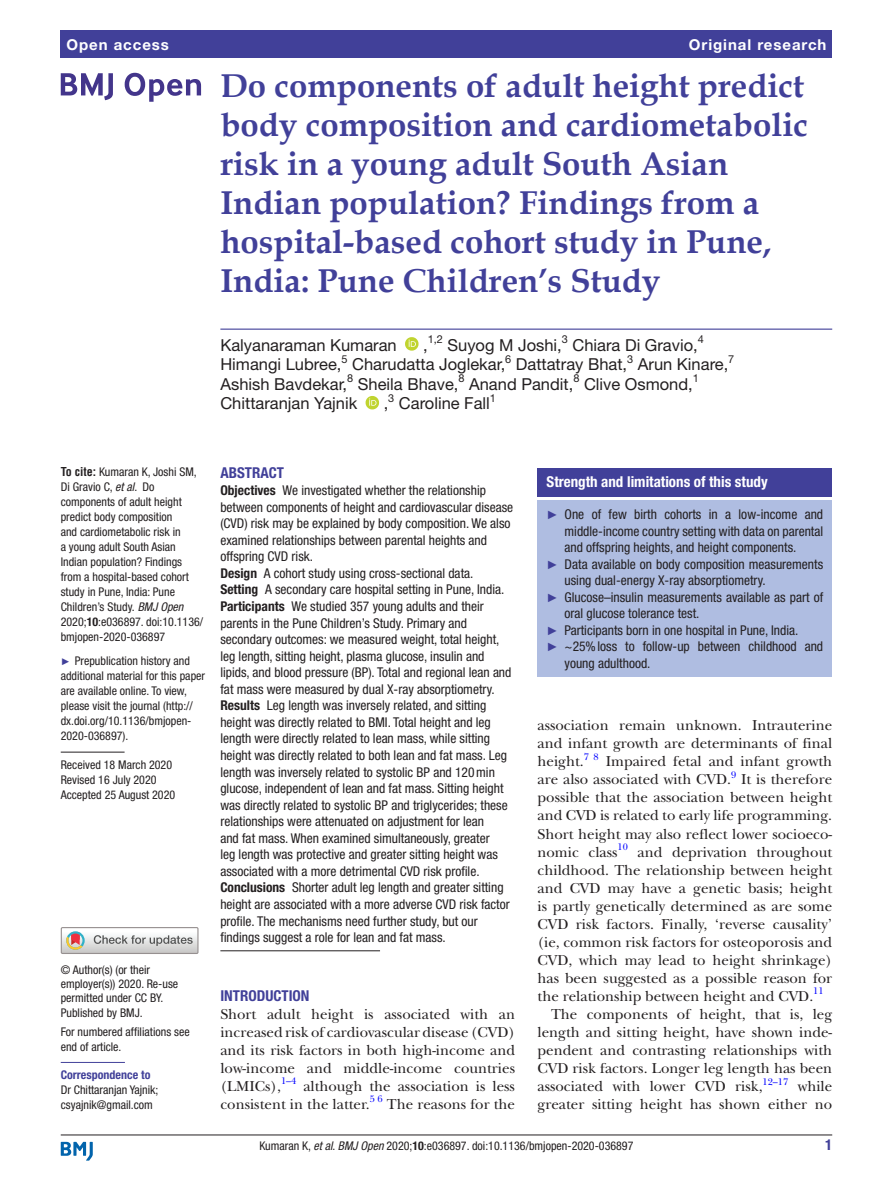
<style>
.page{position:relative;width:893px;height:1191px;background:#fff}
.page>*{position:absolute;margin:0;border:0;box-sizing:border-box;transform-origin:0 0}
.t1{font:700 33px/39px "Book Antiqua";color:#414099}
.t2{font:16.5px "Helvetica Neue LT Std";color:#231f20}
.t3{font:15px/18px "New Baskerville";color:#231f20;text-align:justify}
.t4{font:700 condensed 15px "Helvetica Neue LT Std";color:#fff}
.t5{font:700 15px "Helvetica Neue LT Std";letter-spacing:.065em;color:#fff}
.t6{font:700 condensed 15px "Helvetica Neue LT Std";color:#414099}
.t7{font:condensed 13.5px/16.5px "Helvetica Neue LT Std";color:#231f20}
.t8{font:condensed 12px/15px "Helvetica Neue LT Std";color:#231f20}
.t9{font:700 condensed 12px "Helvetica Neue LT Std";color:#414099}
.t10{font:10.95px "Helvetica Neue LT Std";color:#231f20}
.t11{font:9.9px "New Baskerville";color:#00f}
.s1{font-family:"Helvetica LT Std";font-weight:700}
.s2{font-style:italic}
.s3{font-weight:700}
.s4{font-family:"Arial";font-stretch:normal;font-size:9.75px;color:#414099}
.s5{font-family:"Arial";font-stretch:normal;font-size:12px;color:#414099}
</style>
<div class="page">
<hr style="left:61px;top:1134px;width:771px;height:1px;background:#231f20">
<svg style="left:61px;top:1141px;width:32px;height:19px"></svg>
<div style="left:61px;top:31px;width:771px;height:27px;background:#414099"></div>
<hr style="left:220px;top:328px;width:612px;height:2px;background:#414099">
<svg style="left:405px;top:337px;width:14px;height:14px"></svg>
<svg style="left:366px;top:396px;width:13px;height:13px"></svg>
<hr style="left:61px;top:751px;width:64px;height:1px;background:#231f20">
<hr style="left:61px;top:1062px;width:64px;height:1px;background:#414099">
<svg style="left:61px;top:73px;width:52px;height:27px"></svg>
<svg style="left:125px;top:73px;width:76px;height:29px"></svg>
<div style="left:61px;top:927px;width:138px;height:27px;border:1px solid #969090"></div>
<svg style="left:61px;top:927px;width:137px;height:26px"></svg>
<hr style="left:220px;top:950px;width:160px;height:1px;background:#231f20">
<div style="left:538px;top:468px;width:294px;height:28px;background:#414099"></div>
<div style="left:538px;top:500px;width:294px;height:177px;background:#afbde1"></div>
<p class="t5" style="left:66px;top:35px;width:104px">Open access</p>
<p class="t5" style="left:689px;top:35px;width:139px">Original research</p>
<h1 class="t1" style="left:220px;top:66px;width:589px">Do components of adult height predict body composition and cardiometabolic risk in a young adult South Asian Indian population? Findings from a hospital-based cohort study in Pune, India: Pune Children’s Study</h1>
<p class="t2" style="left:220px;top:335px;width:178px">Kalyanaraman Kumaran</p>
<p class="t2" style="left:423px;top:335px;width:6px">,</p>
<p class="t10" style="left:428px;top:333px;width:17px">1,2</p>
<p class="t2" style="left:447px;top:335px;width:116px">Suyog M Joshi,</p>
<p class="t10" style="left:562px;top:333px;width:8px">3</p>
<p class="t2" style="left:572px;top:335px;width:127px">Chiara Di Gravio,</p>
<p class="t10" style="left:698px;top:333px;width:8px">4</p>
<p class="t2" style="left:220px;top:354px;width:123px">Himangi Lubree,</p>
<p class="t10" style="left:341px;top:352px;width:8px">5</p>
<p class="t2" style="left:352px;top:354px;width:155px">Charudatta Joglekar,</p>
<p class="t10" style="left:505px;top:352px;width:8px">6</p>
<p class="t2" style="left:516px;top:354px;width:113px">Dattatray Bhat,</p>
<p class="t10" style="left:627px;top:352px;width:8px">3</p>
<p class="t2" style="left:638px;top:354px;width:92px">Arun Kinare,</p>
<p class="t10" style="left:728px;top:352px;width:8px">7</p>
<p class="t2" style="left:220px;top:374px;width:128px">Ashish Bavdekar,</p>
<p class="t10" style="left:347px;top:372px;width:8px">8</p>
<p class="t2" style="left:358px;top:374px;width:102px">Sheila Bhave,</p>
<p class="t10" style="left:458px;top:372px;width:8px">8</p>
<p class="t2" style="left:469px;top:374px;width:106px">Anand Pandit,</p>
<p class="t10" style="left:573px;top:372px;width:8px">8</p>
<p class="t2" style="left:584px;top:374px;width:110px">Clive Osmond,</p>
<p class="t10" style="left:693px;top:372px;width:8px">1</p>
<p class="t2" style="left:220px;top:394px;width:138px">Chittaranjan Yajnik</p>
<p class="t2" style="left:384px;top:394px;width:6px">,</p>
<p class="t10" style="left:388px;top:391px;width:8px">3</p>
<p class="t2" style="left:399px;top:394px;width:93px">Caroline Fall</p>
<p class="t10" style="left:490px;top:391px;width:8px">1</p>
<p class="t8" style="left:61px;top:464px;width:144px"><span class="s1">To cite:</span> Kumaran K, Joshi SM,<br>Di Gravio C, <span class="s2">et al</span>. Do components of adult height predict body composition<br>and cardiometabolic risk in<br>a young adult South Asian<br>Indian population? Findings from a hospital-based cohort study in Pune, India: Pune<br>Children’s Study. <span class="s2">BMJ Open<br></span>2020;<span class="s3">10</span>:e036897. doi:10.1136/ bmjopen-2020-036897</p>
<p class="t8" style="left:61px;top:653px;width:146px"><span class="s4">►</span> Prepublication history and additional material for this paper are available online. To view, please visit the journal (http:// dx.doi.org/10.1136/bmjopen-<br>2020-036897).</p>
<p class="t8" style="left:61px;top:757px;width:116px">Received 18 March 2020<br>Revised 16 July 2020<br>Accepted 25 August 2020</p>
<p class="t8" style="left:61px;top:962px;width:119px;line-height:14.4px">© Author(s) (or their employer(s)) 2020. Re-use permitted under CC BY.<br>Published by BMJ.</p>
<p class="t8" style="left:61px;top:1024px;width:130px">For numbered affiliations see end of article.</p>
<p class="t9" style="left:61px;top:1067px;width:91px">Correspondence to</p>
<p class="t8" style="left:61px;top:1082px;width:99px">Dr Chittaranjan Yajnik; csyajnik@gmail.com</p>
<p class="t6" style="left:220px;top:464px;width:65px">ABSTRACT</p>
<p class="t7" style="left:220px;top:482px;width:294px"><span class="s3">Objectives</span> We investigated whether the relationship between components of height and cardiovascular disease (CVD) risk may be explained by body composition. We also examined relationships between parental heights and offspring CVD risk.<br><span class="s3">Design</span> A cohort study using cross-sectional data.<br><span class="s3">Setting</span> A secondary care hospital setting in Pune, India.<br><span class="s3">Participants</span> We studied 357 young adults and their parents in the Pune Children’s Study. Primary and secondary outcomes: we measured weight, total height, leg length, sitting height, plasma glucose, insulin and lipids, and blood pressure (BP). Total and regional lean and fat mass were measured by dual X-ray absorptiometry.<br><span class="s3">Results</span> Leg length was inversely related, and sitting height was directly related to BMI. Total height and leg length were directly related to lean mass, while sitting height was directly related to both lean and fat mass. Leg length was inversely related to systolic BP and 120min glucose, independent of lean and fat mass. Sitting height was directly related to systolic BP and triglycerides; these relationships were attenuated on adjustment for lean<br>and fat mass. When examined simultaneously, greater<br>leg length was protective and greater sitting height was associated with a more detrimental CVD risk profile.<br><span class="s3">Conclusions</span> Shorter adult leg length and greater sitting height are associated with a more adverse CVD risk factor profile. The mechanisms need further study, but our findings suggest a role for lean and fat mass.</p>
<p class="t6" style="left:220px;top:986px;width:91px">INTRODUCTION</p>
<p class="t3" style="left:220px;top:1005px;width:296px">Short adult height is associated with an increased risk of cardiovascular disease (CVD) and its risk factors in both high-income and low-income and middle-income countries (LMICs),</p>
<p class="t11" style="left:281px;top:1075px;width:17px">1–4</p>
<p class="t3" style="left:220px;top:1077px;width:296px;text-align:right">although the association is less<br>consistent in the latter.<sup>5</sup> <sup>6</sup> The reasons for the</p>
<p class="t4" style="left:547px;top:473px;width:223px">Strength and limitations of this study</p>
<p class="t7" style="left:547px;top:506px;width:278px"><span class="s5">►</span> One of few birth cohorts in a low-income and</p>
<p class="t7" style="left:565px;top:522px;width:260px">middle-income country setting with data on parental</p>
<p class="t7" style="left:565px;top:539px;width:233px">and offspring heights, and height components.</p>
<p class="t7" style="left:547px;top:555px;width:278px"><span class="s5">►</span> Data available on body composition measurements</p>
<p class="t7" style="left:565px;top:572px;width:203px">using dual-energy X-ray absorptiometry.</p>
<p class="t7" style="left:547px;top:588px;width:278px"><span class="s5">►</span> Glucose–insulin measurements available as part of</p>
<p class="t7" style="left:565px;top:605px;width:136px">oral glucose tolerance test.</p>
<p class="t7" style="left:547px;top:621px;width:253px"><span class="s5">►</span> Participants born in one hospital in Pune, India.</p>
<p class="t7" style="left:547px;top:638px;width:278px"><span class="s5">►</span> ~25%loss to follow-up between childhood and</p>
<p class="t7" style="left:565px;top:654px;width:87px">young adulthood.</p>
<p class="t3" style="left:538px;top:716px;width:296px">association remain unknown. Intrauterine and infant growth are determinants of final height.<sup>7</sup> <sup>8</sup></p>
<p class="t3" style="left:538px;top:752px;width:296px;text-indent:68px">Impaired fetal and infant growth are also associated with CVD.</p>
<p class="t11" style="left:731px;top:768px;width:7px">9</p>
<p class="t3" style="left:538px;top:770px;width:296px;text-indent:204px">It is therefore possible that the association between height and CVD is related to early life programming.<br>Short height may also reflect lower socioeco&shy;nomic class<sup>10</sup></p>
<p class="t3" style="left:638px;top:843px;width:196px">and deprivation throughout</p>
<p class="t3" style="left:538px;top:861px;width:296px">childhood. The relationship between height</p>
<p class="t3" style="left:538px;top:879px;width:296px">and CVD may have a genetic basis; height</p>
<p class="t3" style="left:538px;top:897px;width:296px">is partly genetically determined as are some</p>
<p class="t3" style="left:538px;top:915px;width:296px">CVD risk factors. Finally, ‘reverse causality’</p>
<p class="t3" style="left:538px;top:933px;width:296px">(ie, common risk factors for osteoporosis and</p>
<p class="t3" style="left:538px;top:951px;width:296px">CVD, which may lead to height shrinkage)</p>
<p class="t3" style="left:538px;top:969px;width:296px">has been suggested as a possible reason for</p>
<p class="t3" style="left:538px;top:987px;width:288px">the relationship between height and CVD.<sup>11</sup></p>
<p class="t3" style="left:551px;top:1005px;width:283px">The components of height, that is, leg</p>
<p class="t3" style="left:538px;top:1023px;width:296px">length and sitting height, have shown inde-</p>
<p class="t3" style="left:538px;top:1041px;width:296px">pendent and contrasting relationships with</p>
<p class="t3" style="left:538px;top:1059px;width:296px">CVD risk factors. Longer leg length has been</p>
<p class="t3" style="left:538px;top:1077px;width:252px">associated with lower CVD risk,<sup>12–17</sup></p>
<p class="t3" style="left:538px;top:1077px;width:296px;text-align:right">while<br>greater sitting height has shown either no</p>
<p class="t8" style="left:259px;top:1137px;width:376px">Kumaran K, <span class="s2">et al</span>. <span class="s2">BMJ Open</span> 2020;<span class="s3">10</span>:e036897. doi:10.1136/bmjopen-2020-036897</p>
<p class="t6" style="left:825px;top:1135px;width:9px">1</p>
</div>
